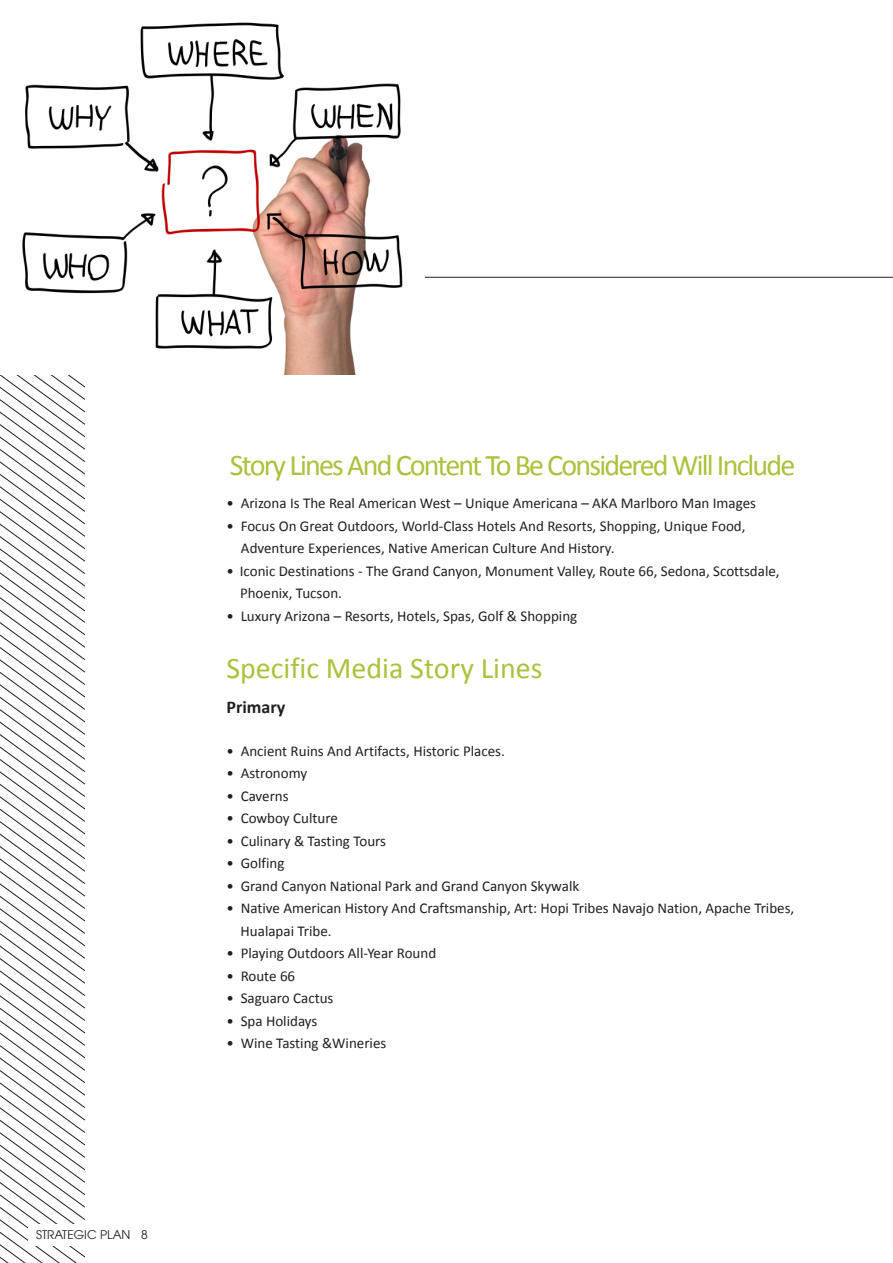
<style>
.page{position:relative;width:893px;height:1263px;background:#fff}
.page>*{position:absolute;margin:0;border:0;box-sizing:border-box;transform-origin:0 0}
.t1{font:30px "Calibri";letter-spacing:-.06em;color:#afc03d}
.t2{font:30px "Calibri";color:#afc03d}
.t3{font:700 18px "Calibri";color:#231f20}
.t4{font:15px "Calibri";color:#231f20}
.t5{font:12px "Avant Garde LT";color:#231f20}
</style>
<div class="page">
<svg style="left:0;top:375px;width:86px;height:888px"></svg>
<div style="left:29px;top:1224px;width:127px;height:21px;background:#fff"></div>
<img style="left:22px;top:22px;width:381px;height:352px">
<p class="t5" style="left:36px;top:1227px;width:113px">STRATEGIC PLAN 8</p>
<p class="t1" style="left:230px;top:446px;width:567px">Story Lines And Content To Be Considered Will Include</p>
<p class="t4" style="left:226px;top:494px;width:531px">• Arizona Is The Real American West – Unique Americana – AKA Marlboro Man Images</p>
<p class="t4" style="left:226px;top:516px;width:521px">• Focus On Great Outdoors, World-Class Hotels And Resorts, Shopping, Unique Food,</p>
<p class="t4" style="left:241px;top:539px;width:375px">Adventure Experiences, Native American Culture And History.</p>
<p class="t4" style="left:226px;top:561px;width:555px">• Iconic Destinations - The Grand Canyon, Monument Valley, Route 66, Sedona, Scottsdale,</p>
<p class="t4" style="left:240px;top:584px;width:103px">Phoenix, Tucson.</p>
<p class="t4" style="left:226px;top:606px;width:352px">• Luxury Arizona – Resorts, Hotels, Spas, Golf &amp; Shopping</p>
<p class="t2" style="left:226px;top:649px;width:318px">Specific Media Story Lines</p>
<p class="t3" style="left:226px;top:696px;width:60px">Primary</p>
<p class="t4" style="left:226px;top:741px;width:280px">• Ancient Ruins And Artifacts, Historic Places.</p>
<p class="t4" style="left:226px;top:764px;width:82px">• Astronomy</p>
<p class="t4" style="left:226px;top:786px;width:64px">• Caverns</p>
<p class="t4" style="left:226px;top:809px;width:113px">• Cowboy Culture</p>
<p class="t4" style="left:226px;top:831px;width:161px">• Culinary &amp; Tasting Tours</p>
<p class="t4" style="left:226px;top:854px;width:60px">• Golfing</p>
<p class="t4" style="left:226px;top:876px;width:354px">• Grand Canyon National Park and Grand Canyon Skywalk</p>
<p class="t4" style="left:226px;top:899px;width:569px">• Native American History And Craftsmanship, Art: Hopi Tribes Navajo Nation, Apache Tribes,</p>
<p class="t4" style="left:241px;top:921px;width:93px">Hualapai Tribe.</p>
<p class="t4" style="left:226px;top:944px;width:211px">• Playing Outdoors All-Year Round</p>
<p class="t4" style="left:226px;top:966px;width:70px">• Route 66</p>
<p class="t4" style="left:226px;top:989px;width:109px">• Saguaro Cactus</p>
<p class="t4" style="left:226px;top:1011px;width:93px">• Spa Holidays</p>
<p class="t4" style="left:226px;top:1034px;width:161px">• Wine Tasting &amp;Wineries</p>
</div>
